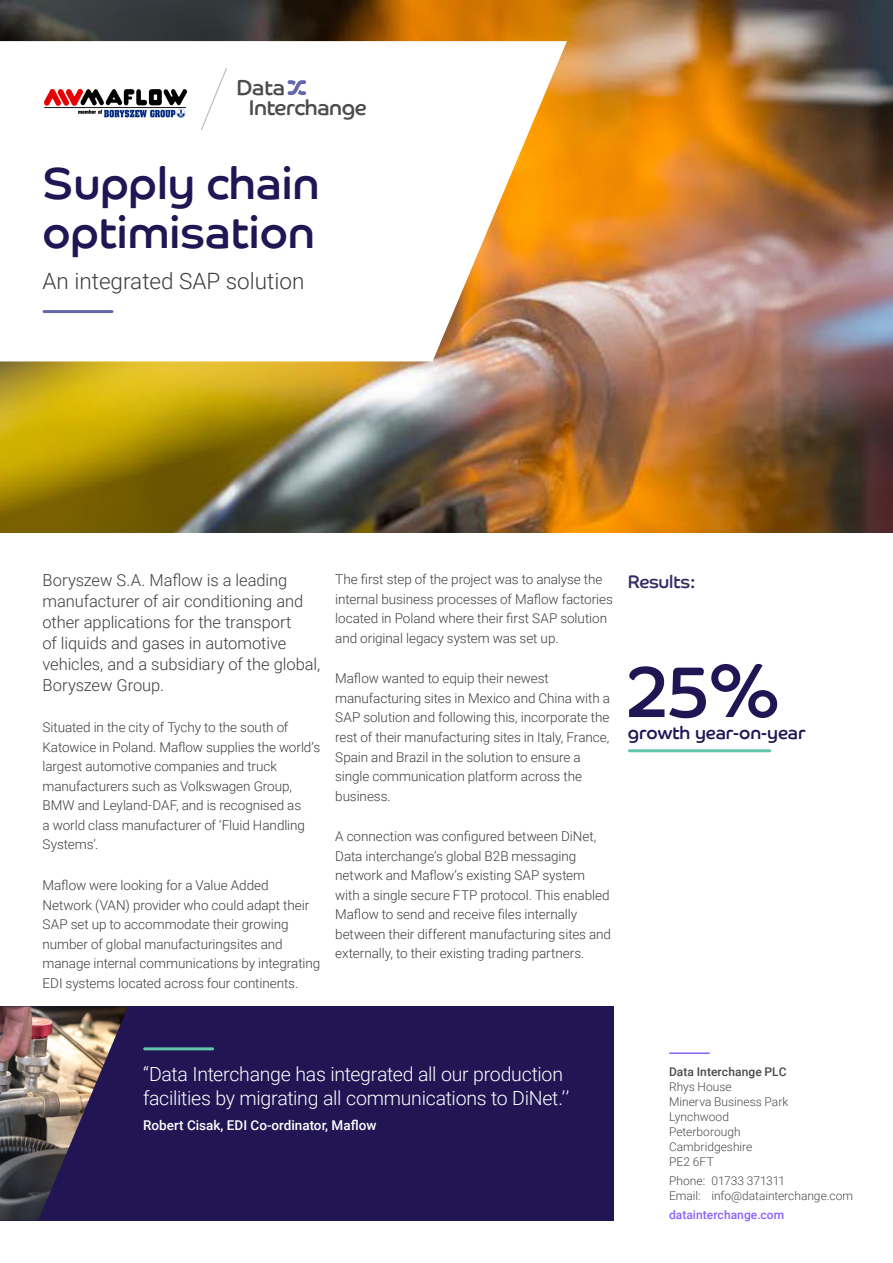
<style>
.page{position:relative;width:893px;height:1263px;background:#fff}
.page>*{position:absolute;margin:0;border:0;box-sizing:border-box;transform-origin:0 0}
.t1{font:72px "Co Headline";color:#211554}
.t2{font:45px/49.5px "Co Headline";color:#211554}
.t3{font:300 22.5px "Roboto";color:#3e3e3f}
.t4{font:21.45px "Co Headline";letter-spacing:-.02em;color:#4b4c4d}
.t5{font:300 19.5px/24px "Roboto";letter-spacing:-.015em;color:#fff}
.t6{font:18px "Co Headline";color:#211554}
.Body_Paragraph{font:18px "Co Headline";letter-spacing:-.01em;color:#372c65}
.t7{font:300 16.5px/21px "Roboto";letter-spacing:-.005em;color:#3e3e3f}
.Body_Paragraph-2{font:300 13.5px/19.5px "Roboto";letter-spacing:-.005em;color:#3e3e3f}
.t8{font:500 13.5px "Roboto";color:#fff}
.Page_title{font:300 12px/15px "Roboto";color:#4a4a49}
.Page_title-2{font:500 12px "Roboto";letter-spacing:.005em;color:#8a63fc}
.s1{font-weight:500}
</style>
<div class="page">
<img style="left:0;top:1px;width:893px;height:531px">
<svg style="left:0;top:41px;width:567px;height:320px"></svg>
<svg style="left:200px;top:67px;width:28px;height:65px"></svg>
<svg style="left:288px;top:80px;width:18px;height:15px"></svg>
<hr style="left:44px;top:310px;width:68px;height:3px;background:#6566ae">
<div style="left:0;top:1006px;width:613px;height:214px;background:#211554"></div>
<img style="left:0;top:1006px;width:128px;height:214px">
<hr style="left:145px;top:1047px;width:68px;height:3px;background:#62c4ac">
<hr style="left:670px;top:1052px;width:39px;height:2px;background:#8a63fc">
<img style="left:44px;top:89px;width:143px;height:28px">
<hr style="left:629px;top:749px;width:141px;height:3px;background:#62c4ac">
<p class="t4" style="left:236px;top:75px;width:50px">Data</p>
<p class="t4" style="left:249px;top:95px;width:119px">Interchange</p>
<p class="t2" style="left:43px;top:158px;width:279px">Supply chain optimisation</p>
<p class="t3" style="left:43px;top:265px;width:263px">An integrated SAP solution</p>
<p class="t7" style="left:43px;top:569px;width:279px">Boryszew S.A. Maflow is a leading manufacturer of air conditioning and other applications for the transport<br>of liquids and gases in automotive vehicles, and a subsidiary of the global, Boryszew Group.</p>
<p class="Body_Paragraph-2" style="left:43px;top:717px;width:279px">Situated in the city of Tychy to the south of Katowice in Poland. Maflow supplies the world’s largest automotive companies and truck manufacturers such as Volkswagen Group, BMW and Leyland-DAF, and is recognised as<br>a world class manufacturer of ‘Fluid Handling Systems’.</p>
<p class="Body_Paragraph-2" style="left:43px;top:875px;width:279px">Maflow were looking for a Value Added Network (VAN) provider who could adapt their SAP set up to accommodate their growing number of global manufacturingsites and manage internal communications by integrating EDI systems located across four continents.</p>
<p class="Body_Paragraph-2" style="left:335px;top:569px;width:279px">The first step of the project was to analyse the internal business processes of Maflow factories located in Poland where their first SAP solution and original legacy system was set up.</p>
<p class="Body_Paragraph-2" style="left:335px;top:668px;width:276px">Maflow wanted to equip their newest manufacturing sites in Mexico and China with a SAP solution and following this, incorporate the rest of their manufacturing sites in Italy, France, Spain and Brazil in the solution to ensure a single communication platform across the business.</p>
<p class="Body_Paragraph-2" style="left:335px;top:826px;width:277px">A connection was configured between DiNet, Data interchange’s global B2B messaging network and Maflow’s existing SAP system with a single secure FTP protocol. This enabled Maflow to send and receive files internally between their different manufacturing sites and externally, to their existing trading partners.</p>
<p class="Body_Paragraph" style="left:628px;top:571px;width:69px">Results:</p>
<p class="t1" style="left:628px;top:650px;width:153px">25%</p>
<p class="t6" style="left:628px;top:722px;width:179px">growth year-on-year</p>
<p class="t5" style="left:143px;top:1061px;width:428px">“Data Interchange has integrated all our production facilities by migrating all communications to DiNet.’’</p>
<p class="t8" style="left:143px;top:1115px;width:235px">Robert Cisak, EDI Co-ordinator, Maflow</p>
<p class="Page_title" style="left:669px;top:1063px;width:121px"><span class="s1">Data Interchange PLC<br></span>Rhys House<br>Minerva Business Park<br>Lynchwood<br>Peterborough<br>Cambridgeshire<br>PE2 6FT</p>
<p class="Page_title" style="left:669px;top:1172px;width:186px">Phone: 01733 371311<br>Email: info@datainterchange.com</p>
<p class="Page_title-2" style="left:669px;top:1206px;width:117px">datainterchange.com</p>
</div>
